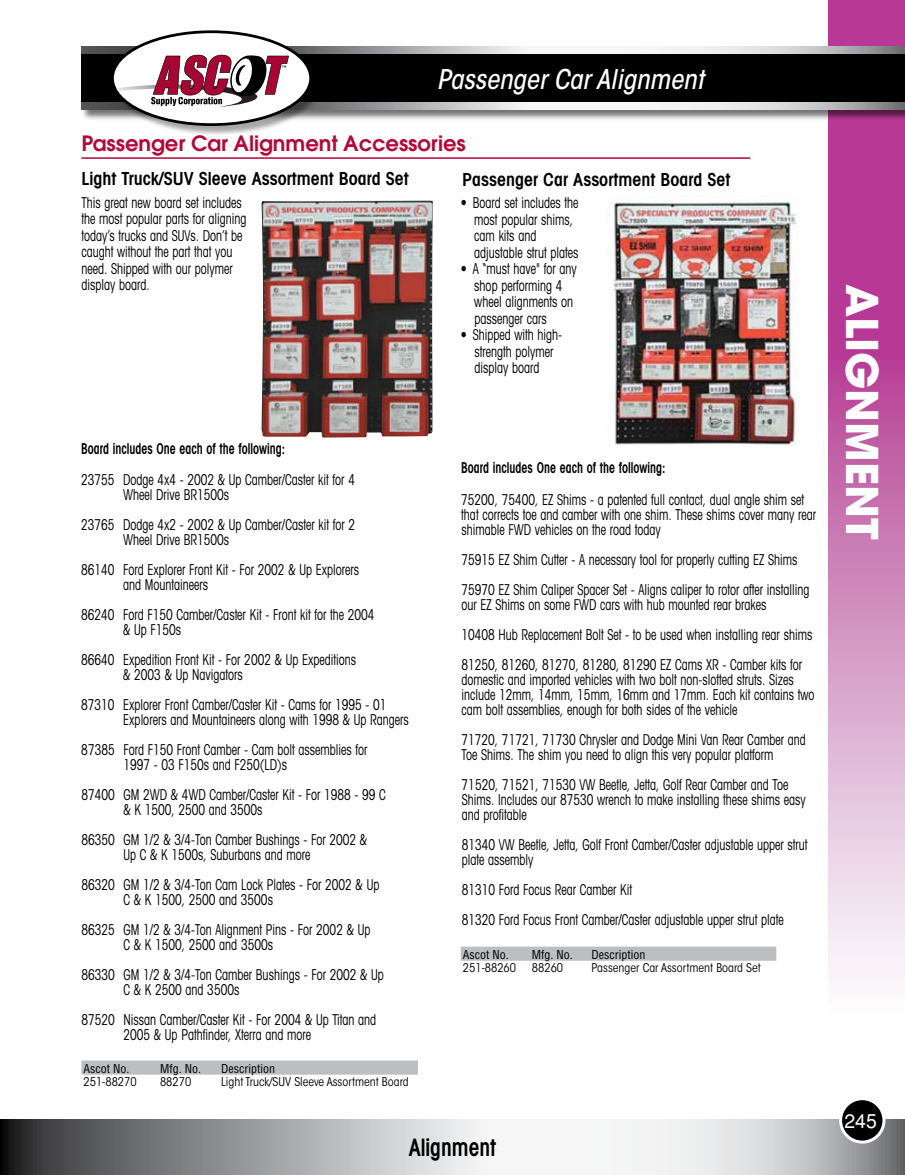
<style>
.page{position:relative;width:905px;height:1175px;background:#fff}
.page>*{position:absolute;margin:0;border:0;box-sizing:border-box;transform-origin:0 0}
.t1{font:43.5px "ITC Avant Garde MM 740 750";color:#fff}
.t2{font:27px "ITC Avant Garde MM Oblique 455 450";color:#fff}
.t3{font:600 condensed 24px "Avant Garde";color:#000;scale:.9 1}
.t4{font:600 21px "Avant Garde";color:#b30838}
.t5{font:19.5px "Helvetica";color:#fff}
.t6{font:600 condensed 18px "Avant Garde";color:#000}
.t7{font:condensed 15px/15px "Avant Garde";color:#000;scale:.8 1}
.t8{font:600 condensed 15px "Avant Garde";color:#000;scale:.8 1}
.t9{font:12px "ITC Avant Garde MM 325 450";color:#000}
.t10{font:condensed 12px "Helvetica";color:#000}
</style>
<div class="page">
<svg style="left:828px;top:0;width:76px;height:979px;background:#cd7fb8"></svg>
<svg style="left:0;top:1119px;width:904px;height:55px"></svg>
<div style="left:840px;top:1098px;width:43px;height:44px;background:#000;border-radius:50%"></div>
<div style="left:839px;top:1097px;width:46px;height:46px;border:3px solid #fff;border-radius:50%"></div>
<div style="left:82px;top:47px;width:822px;height:74px;background:#000;opacity:.55"></div>
<svg style="left:81px;top:46px;width:823px;height:63px"></svg>
<div style="left:81px;top:54px;width:823px;height:47px;background:#000"></div>
<div style="left:112px;top:32px;width:210px;height:105px;background:#000;opacity:.35"></div>
<div style="left:112px;top:32px;width:199px;height:93px;background:#fff;border-radius:50%"></div>
<div style="left:111px;top:30px;width:201px;height:96px;border:3px solid #000;border-radius:50%"></div>
<svg style="left:118px;top:55px;width:171px;height:52px"></svg>
<hr style="left:81px;top:157px;width:669px;height:2px;background:#b30838">
<svg style="left:81px;top:1060px;width:337px;height:14px;background:#bec0c2"></svg>
<svg style="left:460px;top:946px;width:316px;height:14px;background:#bfc1c2"></svg>
<img style="left:607px;top:196px;width:191px;height:250px">
<img style="left:261px;top:200px;width:172px;height:238px">
<h2 class="t2" style="left:437px;top:61px;width:268px">Passenger Car Alignment</h2>
<h3 class="t4" style="left:81px;top:130px;width:386px">Passenger Car Alignment Accessories</h3>
<p class="t6" style="left:81px;top:167px;width:329px">Light Truck/SUV Sleeve Assortment Board Set</p>
<p class="t6" style="left:462px;top:168px;width:270px">Passenger Car Assortment Board Set</p>
<p class="t7" style="left:81px;top:194px;width:208px;line-height:16.5px">This great new board set includes the most popular parts for aligning today’s trucks and SUVs. Don’t be caught without the part that you need. Shipped with our polymer display board.</p>
<p class="t7" style="left:474px;top:194px;width:132px;line-height:16.5px;text-indent:-14px">• Board set includes the most popular shims, cam kits and adjustable strut plates</p>
<p class="t7" style="left:474px;top:260px;width:130px;line-height:16.5px;text-indent:-14px">• A “must have" for any shop performing 4 wheel alignments on passenger cars</p>
<p class="t7" style="left:474px;top:326px;width:111px;line-height:16.5px;text-indent:-14px">• Shipped with high&shy;strength polymer display board</p>
<p class="t8" style="left:81px;top:439px;width:257px">Board includes One each of the following:</p>
<p class="t7" style="left:123px;top:472px;width:291px;text-indent:-42px">23755 Dodge 4x4 - 2002 &amp; Up Camber/Caster kit for 4<br>Wheel Drive BR1500s</p>
<p class="t7" style="left:123px;top:517px;width:291px;text-indent:-42px">23765 Dodge 4x2 - 2002 &amp; Up Camber/Caster kit for 2<br>Wheel Drive BR1500s</p>
<p class="t7" style="left:123px;top:562px;width:296px;text-indent:-42px">86140 Ford Explorer Front Kit - For 2002 &amp; Up Explorers and Mountaineers</p>
<p class="t7" style="left:123px;top:607px;width:315px;text-indent:-42px">86240 Ford F150 Camber/Caster Kit - Front kit for the 2004 &amp; Up F150s</p>
<p class="t7" style="left:123px;top:652px;width:292px;text-indent:-42px">86640 Expedition Front Kit - For 2002 &amp; Up Expeditions &amp; 2003 &amp; Up Navigators</p>
<p class="t7" style="left:123px;top:697px;width:358px;text-indent:-42px">87310 Explorer Front Camber/Caster Kit - Cams for 1995 - 01<br>Explorers and Mountaineers along with 1998 &amp; Up Rangers</p>
<p class="t7" style="left:123px;top:742px;width:306px;text-indent:-42px">87385 Ford F150 Front Camber - Cam bolt assemblies for<br>1997 - 03 F150s and F250(LD)s</p>
<p class="t7" style="left:123px;top:787px;width:329px;text-indent:-42px">87400 GM 2WD &amp; 4WD Camber/Caster Kit - For 1988 - 99 C &amp; K 1500, 2500 and 3500s</p>
<p class="t7" style="left:123px;top:832px;width:306px;text-indent:-42px">86350 GM 1/2 &amp; 3/4-Ton Camber Bushings - For 2002 &amp;<br>Up C &amp; K 1500s, Suburbans and more</p>
<p class="t7" style="left:123px;top:877px;width:321px;text-indent:-42px">86320 GM 1/2 &amp; 3/4-Ton Cam Lock Plates - For 2002 &amp; Up<br>C &amp; K 1500, 2500 and 3500s</p>
<p class="t7" style="left:123px;top:922px;width:310px;text-indent:-42px">86325 GM 1/2 &amp; 3/4-Ton Alignment Pins - For 2002 &amp; Up<br>C &amp; K 1500, 2500 and 3500s</p>
<p class="t7" style="left:123px;top:967px;width:327px;text-indent:-42px">86330 GM 1/2 &amp; 3/4-Ton Camber Bushings - For 2002 &amp; Up<br>C &amp; K 2500 and 3500s</p>
<p class="t7" style="left:124px;top:1012px;width:317px;text-indent:-42px">87520 Nissan Camber/Caster Kit - For 2004 &amp; Up Titan and<br>2005 &amp; Up Pathfinder, Xterra and more</p>
<p class="t10" style="left:83px;top:1060px;width:47px">Ascot No.</p>
<p class="t10" style="left:160px;top:1060px;width:43px">Mfg. No.</p>
<p class="t10" style="left:221px;top:1060px;width:55px">Description</p>
<p class="t9" style="left:83px;top:1074px;width:55px">251-88270</p>
<p class="t9" style="left:160px;top:1074px;width:33px">88270</p>
<p class="t9" style="left:221px;top:1074px;width:189px">Light Truck/SUV Sleeve Assortment Board</p>
<p class="t8" style="left:461px;top:458px;width:257px">Board includes One each of the following:</p>
<p class="t7" style="left:461px;top:491px;width:445px">75200, 75400, EZ Shims - a patented full contact, dual angle shim set that corrects toe and camber with one shim. These shims cover many rear shimable FWD vehicles on the road today</p>
<p class="t7" style="left:461px;top:544px;width:437px;line-height:30px">75915 EZ Shim Cutter - A necessary tool for properly cutting EZ Shims<br>75970 EZ Shim Caliper Spacer Set - Aligns caliper to rotor after installing</p>
<p class="t7" style="left:461px;top:589px;width:440px;line-height:30px">our EZ Shims on some FWD cars with hub mounted rear brakes<br>10408 Hub Replacement Bolt Set - to be used when installing rear shims<br>81250, 81260, 81270, 81280, 81290 EZ Cams XR - Camber kits for</p>
<p class="t7" style="left:461px;top:671px;width:442px">domestic and imported vehicles with two bolt non-slotted struts. Sizes include 12mm, 14mm, 15mm, 16mm and 17mm. Each kit contains two cam bolt assemblies, enough for both sides of the vehicle</p>
<p class="t7" style="left:461px;top:731px;width:431px">71720, 71721, 71730 Chrysler and Dodge Mini Van Rear Camber and<br>Toe Shims. The shim you need to align this very popular platform</p>
<p class="t7" style="left:461px;top:776px;width:432px">71520, 71521, 71530 VW Beetle, Jetta, Golf Rear Camber and Toe<br>Shims. Includes our 87530 wrench to make installing these shims easy and profitable</p>
<p class="t7" style="left:461px;top:836px;width:434px">81340 VW Beetle, Jetta, Golf Front Camber/Caster adjustable upper strut plate assembly</p>
<p class="t7" style="left:461px;top:874px;width:404px;line-height:30px">81310 Ford Focus Rear Camber Kit<br>81320 Ford Focus Front Camber/Caster adjustable upper strut plate</p>
<p class="t10" style="left:463px;top:946px;width:47px">Ascot No.</p>
<p class="t10" style="left:532px;top:946px;width:43px">Mfg. No.</p>
<p class="t10" style="left:591px;top:946px;width:55px">Description</p>
<p class="t9" style="left:463px;top:960px;width:55px">251-88260</p>
<p class="t9" style="left:532px;top:960px;width:33px">88260</p>
<p class="t9" style="left:591px;top:960px;width:171px">Passenger Car Assortment Board Set</p>
<h3 class="t3" style="left:408px;top:1132px;width:99px">Alignment</h3>
<h1 class="t1" style="left:887px;top:283px;width:257px;rotate:90deg">ALIGNMENT</h1>
<h3 class="t5" style="left:844px;top:1109px;width:34px">245</h3>
</div>
